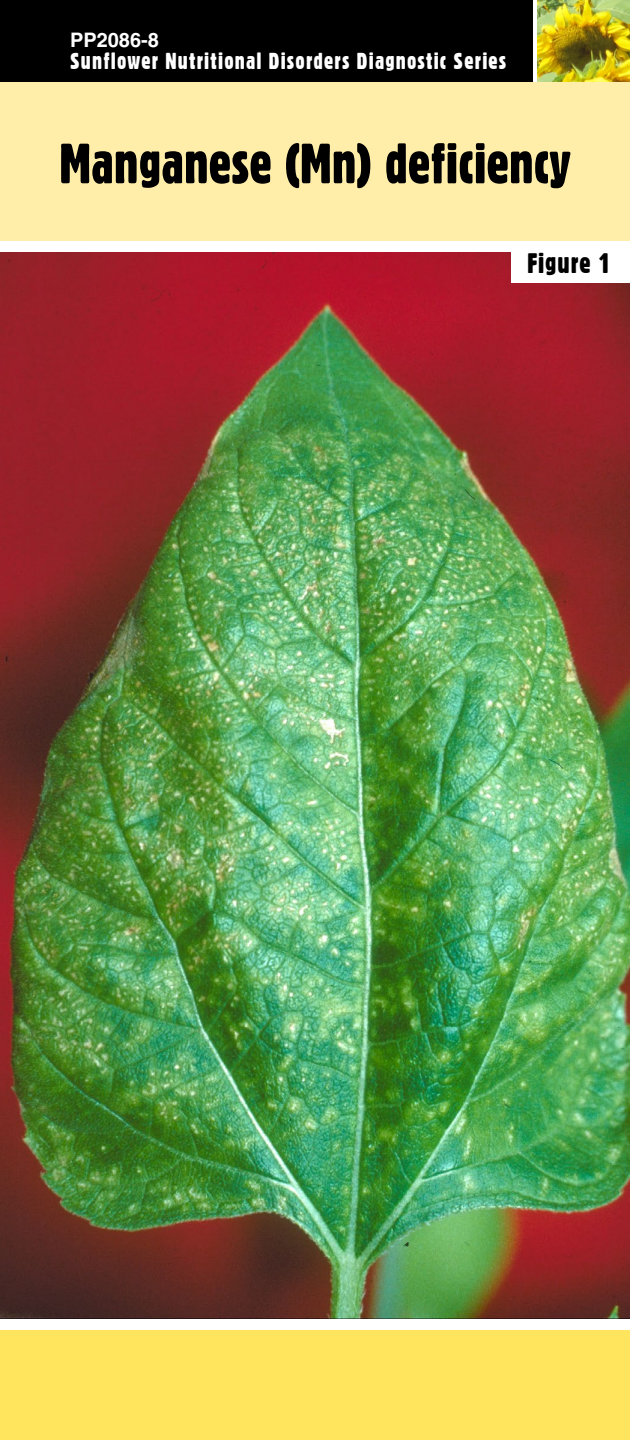
<style>
.page{position:relative;width:630px;height:1440px;background:#fff}
.page>*{position:absolute;margin:0;border:0;box-sizing:border-box;transform-origin:0 0}
.Disorder_name{font:55px "Gothic 821 Condensed BT";color:#000}
.Body_text{font:27.5px "Gothic 821 Condensed BT";letter-spacing:.03em;color:#000}
.Body_text-2{font:22.5px "Gothic 821 Condensed BT";letter-spacing:.05em;color:#fff}
.Body_text-3{font:700 20px "Helvetica LT Std";color:#fff}
</style>
<div class="page">
<div style="left:0;top:0;width:532px;height:82px;background:#000"></div>
<img style="left:538px;top:0;width:92px;height:82px">
<img style="left:0;top:252px;width:630px;height:1066px">
<div style="left:0;top:82px;width:630px;height:159px;background:#fea"></div>
<div style="left:512px;top:244px;width:118px;height:39px;background:#fff"></div>
<div style="left:0;top:1331px;width:630px;height:109px;background:#ffe45e"></div>
<p class="Body_text-3" style="left:70px;top:28px;width:90px">PP2086-8</p>
<p class="Body_text-2" style="left:70px;top:48px;width:438px">Sunflower Nutritional Disorders Diagnostic Series</p>
<p class="Disorder_name" style="left:59px;top:130px;width:513px">Manganese (Mn) deficiency</p>
<p class="Body_text" style="left:528px;top:246px;width:85px">Figure 1</p>
</div>
